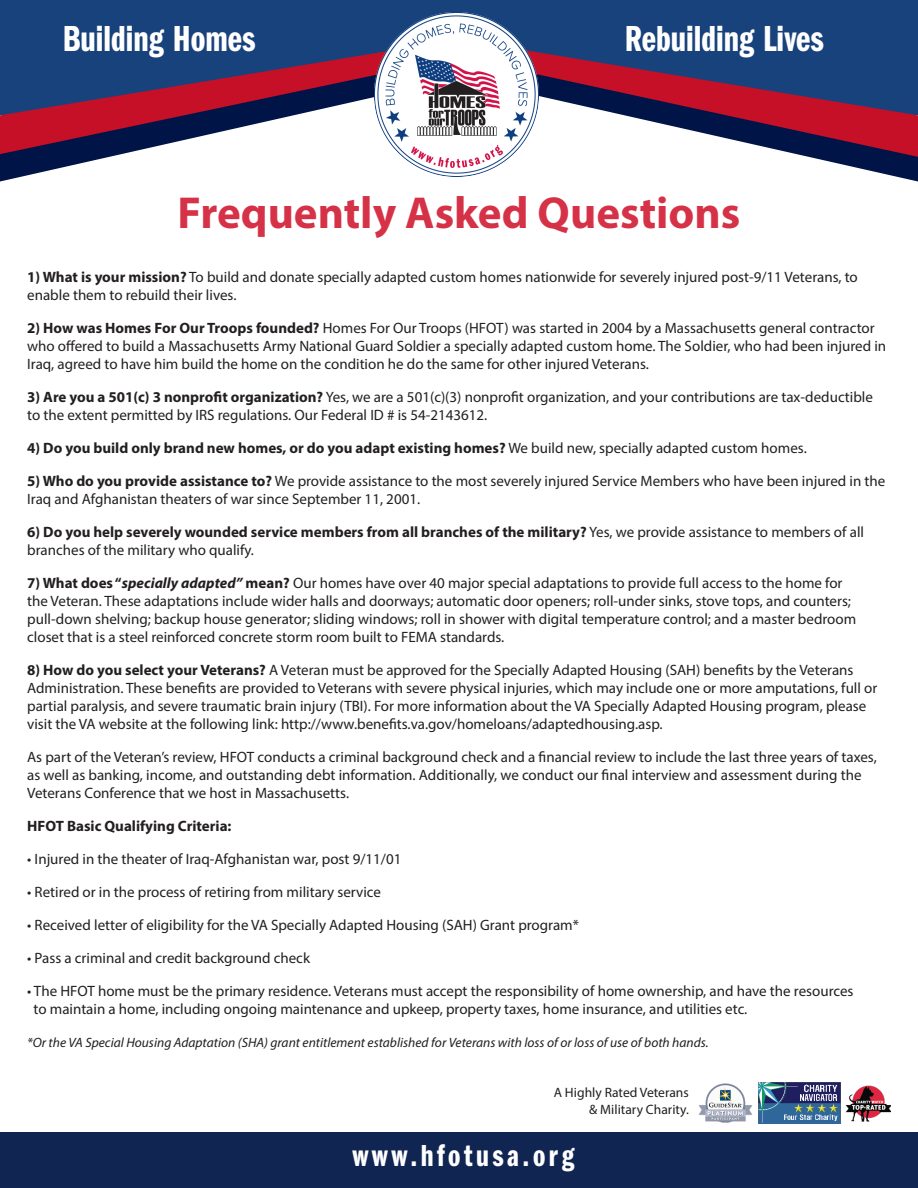
<style>
.page{position:relative;width:918px;height:1188px;background:#fff}
.page>*{position:absolute;margin:0;border:0;box-sizing:border-box;transform-origin:0 0}
.t1{font:700 45px "Myriad Pro";color:#d63247}
.t2{font:37.5px "Franklin Gothic URW Com Dem";color:#fff}
.t3{font:31.5px "Franklin Gothic URW Com Dem";letter-spacing:.11em;color:#fff}
.t4{font:15px/18px "Myriad Pro";color:#231f20}
.t5{font:700 15px/18px "Myriad Pro";color:#231f20}
.t6{font:italic 13.5px "Myriad Pro";color:#231f20}
.t7{font:13.5px "Myriad Pro";color:#231f20}
.s1{font-weight:700}
.s2{font-weight:400}
.s3{font-weight:700;font-style:italic}
</style>
<div class="page">
<div style="left:0;top:0;width:918px;height:115px;background:#18427c"></div>
<svg style="left:0;top:157px;width:918px;height:25px"></svg>
<svg style="left:0;top:52px;width:918px;height:105px"></svg>
<img style="left:374px;top:12px;width:165px;height:165px">
<div style="left:0;top:1133px;width:918px;height:55px;background:#112553"></div>
<img style="left:758px;top:1083px;width:82px;height:41px">
<img style="left:699px;top:1083px;width:54px;height:40px">
<img style="left:845px;top:1086px;width:46px;height:36px">
<p class="t2" style="left:63px;top:13px;width:194px">Building Homes</p>
<p class="t2" style="left:625px;top:13px;width:201px">Rebuilding Lives</p>
<p class="t1" style="left:178px;top:184px;width:564px">Frequently Asked Questions</p>
<p class="t4" style="left:27px;top:268px;width:832px"><span class="s1">1) What is your mission?</span> To build and donate specially adapted custom homes nationwide for severely injured post-9/11 Veterans, to enable them to rebuild their lives.</p>
<p class="t4" style="left:27px;top:319px;width:861px"><span class="s1">2) How was Homes For Our Troops founded?</span> Homes For Our Troops (HFOT) was started in 2004 by a Massachusetts general contractor who offered to build a Massachusetts Army National Guard Soldier a specially adapted custom home. The Soldier, who had been injured in<br>Iraq, agreed to have him build the home on the condition he do the same for other injured Veterans.</p>
<p class="t4" style="left:27px;top:388px;width:847px"><span class="s1">3) Are you a 501(c) 3 nonprofit organization?</span> Yes, we are a 501(c)(3) nonprofit organization, and your contributions are tax-deductible to the extent permitted by IRS regulations. Our Federal ID # is 54-2143612.</p>
<p class="t5" style="left:27px;top:439px;width:781px">4) Do you build only brand new homes, or do you adapt existing homes? <span class="s2">We build new, specially adapted custom homes.</span></p>
<p class="t4" style="left:27px;top:472px;width:860px"><span class="s1">5) Who do you provide assistance to?</span> We provide assistance to the most severely injured Service Members who have been injured in the<br>Iraq and Afghanistan theaters of war since September 11, 2001.</p>
<p class="t5" style="left:27px;top:523px;width:838px">6) Do you help severely wounded service members from all branches of the military? <span class="s2">Yes, we provide assistance to members of all branches of the military who qualify.</span></p>
<p class="t4" style="left:27px;top:574px;width:831px"><span class="s1">7) What does “</span><span class="s3">specially adapted”</span> <span class="s1">mean?</span> Our homes have over 40 major special adaptations to provide full access to the home for the Veteran. These adaptations include wider halls and doorways; automatic door openers; roll-under sinks, stove tops, and counters; pull-down shelving; backup house generator; sliding windows; roll in shower with digital temperature control; and a master bedroom closet that is a steel reinforced concrete storm room built to FEMA standards.</p>
<p class="t4" style="left:27px;top:661px;width:852px"><span class="s1">8) How do you select your Veterans?</span> A Veteran must be approved for the Specially Adapted Housing (SAH) benefits by the Veterans Administration. These benefits are provided to Veterans with severe physical injuries, which may include one or more amputations, full or partial paralysis, and severe traumatic brain injury (TBI). For more information about the VA Specially Adapted Housing program, please visit the VA website at the following link: http://www.benefits.va.gov/homeloans/adaptedhousing.asp.</p>
<p class="t4" style="left:27px;top:748px;width:851px">As part of the Veteran’s review, HFOT conducts a criminal background check and a financial review to include the last three years of taxes, as well as banking, income, and outstanding debt information. Additionally, we conduct our final interview and assessment during the<br>Veterans Conference that we host in Massachusetts.</p>
<p class="t5" style="left:27px;top:817px;width:206px">HFOT Basic Qualifying Criteria:</p>
<p class="t4" style="left:27px;top:850px;width:376px">• Injured in the theater of Iraq-Afghanistan war, post 9/11/01</p>
<p class="t4" style="left:27px;top:883px;width:355px">• Retired or in the process of retiring from military service</p>
<p class="t4" style="left:27px;top:916px;width:553px">• Received letter of eligibility for the VA Specially Adapted Housing (SAH) Grant program*</p>
<p class="t4" style="left:27px;top:949px;width:284px">• Pass a criminal and credit background check</p>
<p class="t4" style="left:34px;top:982px;width:821px;text-indent:-6px">• The HFOT home must be the primary residence. Veterans must accept the responsibility of home ownership, and have the resources to maintain a home, including ongoing maintenance and upkeep, property taxes, home insurance, and utilities etc.</p>
<p class="t6" style="left:27px;top:1034px;width:683px">*Or the VA Special Housing Adaptation (SHA) grant entitlement established for Veterans with loss of or loss of use of both hands.</p>
<p class="t7" style="left:554px;top:1085px;width:137px">A Highly Rated Veterans</p>
<p class="t7" style="left:589px;top:1101px;width:101px">&amp; Military Charity.</p>
<p class="t3" style="left:352px;top:1134px;width:223px">www.hfotusa.org</p>
</div>
